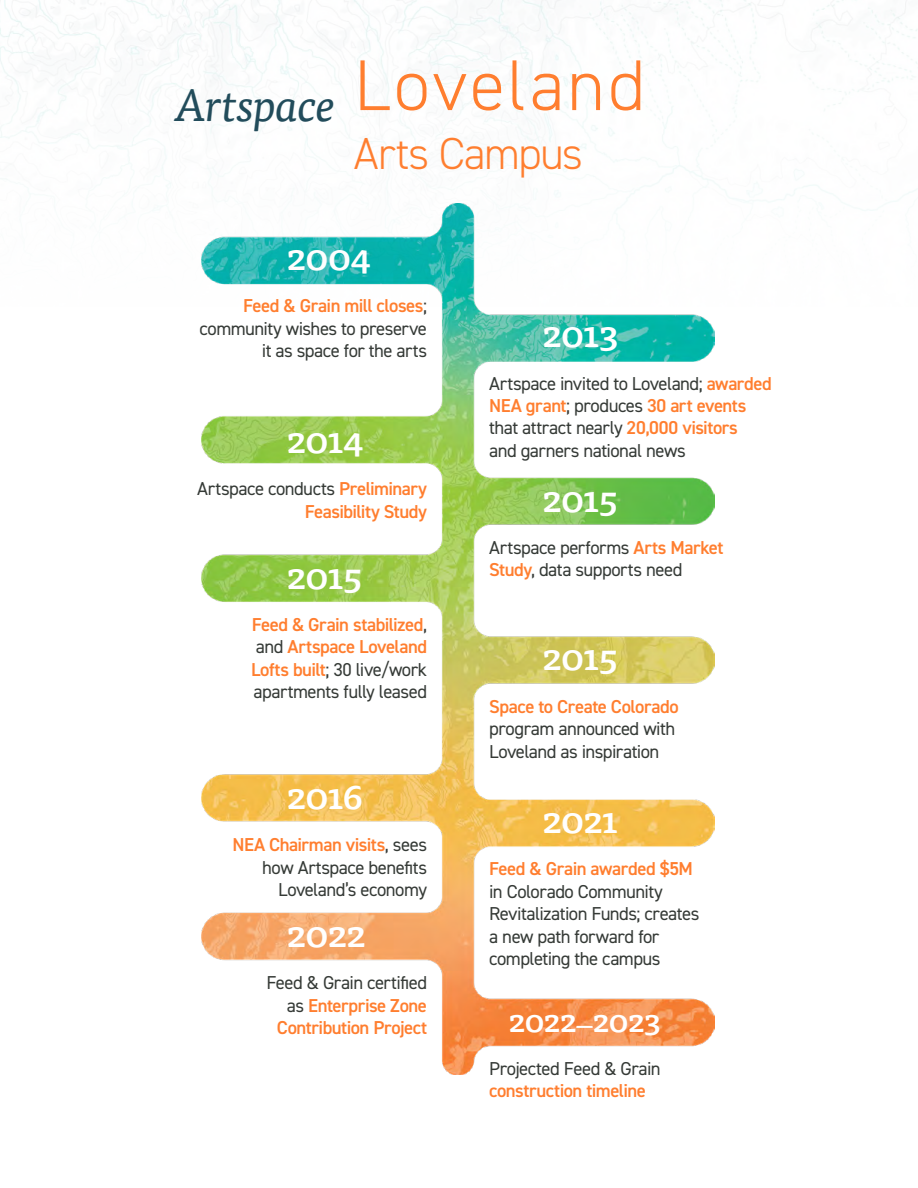
<style>
.page{position:relative;width:918px;height:1188px;background:#fff}
.page>*{position:absolute;margin:0;border:0;box-sizing:border-box;transform-origin:0 0}
.t1{font:300 72px "DIN2014";letter-spacing:.04em;color:#ff7e2f}
.t2{font:300 45px "DIN2014";letter-spacing:-.03em;color:#ff7e2f}
.t3{font:italic 45px "Tisa Pro";letter-spacing:-.03em;color:#224c5b}
.b2_table{font:500 36.3px "Tisa Pro";letter-spacing:-.035em;color:#fff}
.b2_table-2{font:500 31.2px "Tisa Pro";letter-spacing:-.035em;color:#fff}
.b3{font:18.75px/22.5px "DIN2014";letter-spacing:-.03em;color:#353a36}
.b3-2{font:600 18.75px/22.5px "DIN2014";letter-spacing:-.025em;color:#ff7e2f;text-align:right}
.s1{font-weight:600;color:#ff7e2f}
.s2{font-weight:400;color:#353a36}
.s3{font-weight:700;font-size:18.3px}
</style>
<div class="page">
<img style="left:202px;top:315px;width:513px;height:760px">
<img style="left:0;top:0;width:917px;height:315px">
<p class="t3" style="left:174px;top:72px;width:163px">Artspace</p>
<p class="t1" style="left:354px;top:41px;width:293px">Loveland</p>
<p class="t2" style="left:354px;top:126px;width:230px">Arts Campus</p>
<p class="b2_table" style="left:287px;top:229px;width:86px">2004</p>
<p class="b3" style="left:200px;top:294px;width:229px;text-align:right"><span class="s1">Feed &amp; Grain mill closes</span>; community wishes to preserve it as space for the arts</p>
<p class="b2_table" style="left:287px;top:412px;width:79px">2014</p>
<p class="b3-2" style="left:197px;top:477px;width:231px"><span class="s2">Artspace conducts</span> Preliminary<br>Feasibility Study</p>
<p class="b2_table" style="left:287px;top:548px;width:77px">2015</p>
<p class="b3-2" style="left:251px;top:613px;width:178px;text-align:justify">Feed &amp; Grain stabilized<span class="s2">, and</span> Artspace Loveland Lofts built<span class="s2">; 30 live/work apartments fully leased</span></p>
<p class="b2_table" style="left:287px;top:768px;width:78px">2016</p>
<p class="b3" style="left:232px;top:833px;width:196px;text-align:right"><span class="s1">NEA Chairman visits</span>, sees how Artspace benefits<br>Loveland’s economy</p>
<p class="b2_table" style="left:287px;top:906px;width:81px">2022</p>
<p class="b3-2" style="left:266px;top:971px;width:162px"><span class="s2">Feed &amp; Grain certified as</span> Enterprise Zone<br>Contribution Project</p>
<p class="b2_table" style="left:542px;top:306px;width:78px">2013</p>
<p class="b3" style="left:489px;top:371px;width:284px">Artspace invited to Loveland; <span class="s1">awarded NEA grant</span>; produces <span class="s1">30 art events </span>that attract nearly <span class="s1">20,000 visitors<br></span>and garners national news</p>
<p class="b2_table" style="left:542px;top:471px;width:77px">2015</p>
<p class="b3" style="left:489px;top:536px;width:236px">Artspace performs <span class="s1">Arts Market<br>Study</span>, data supports need</p>
<p class="b2_table" style="left:542px;top:630px;width:77px">2015</p>
<p class="b3" style="left:489px;top:695px;width:191px"><span class="s1">Space to Create Colorado </span>program announced with<br>Loveland as inspiration</p>
<p class="b2_table" style="left:542px;top:792px;width:77px">2021</p>
<p class="b3" style="left:489px;top:857px;width:212px"><span class="s1">Feed &amp; Grain awarded $5M </span>in Colorado Community<br>Revitalization Funds; creates a new path forward for completing the campus</p>
<p class="b2_table-2" style="left:509px;top:997px;width:154px">2022<span class="s3">—</span>2023</p>
<p class="b3-2" style="left:489px;top:1057px;width:173px;text-align:left"><span class="s2">Projected Feed &amp; Grain </span>construction timeline</p>
</div>
